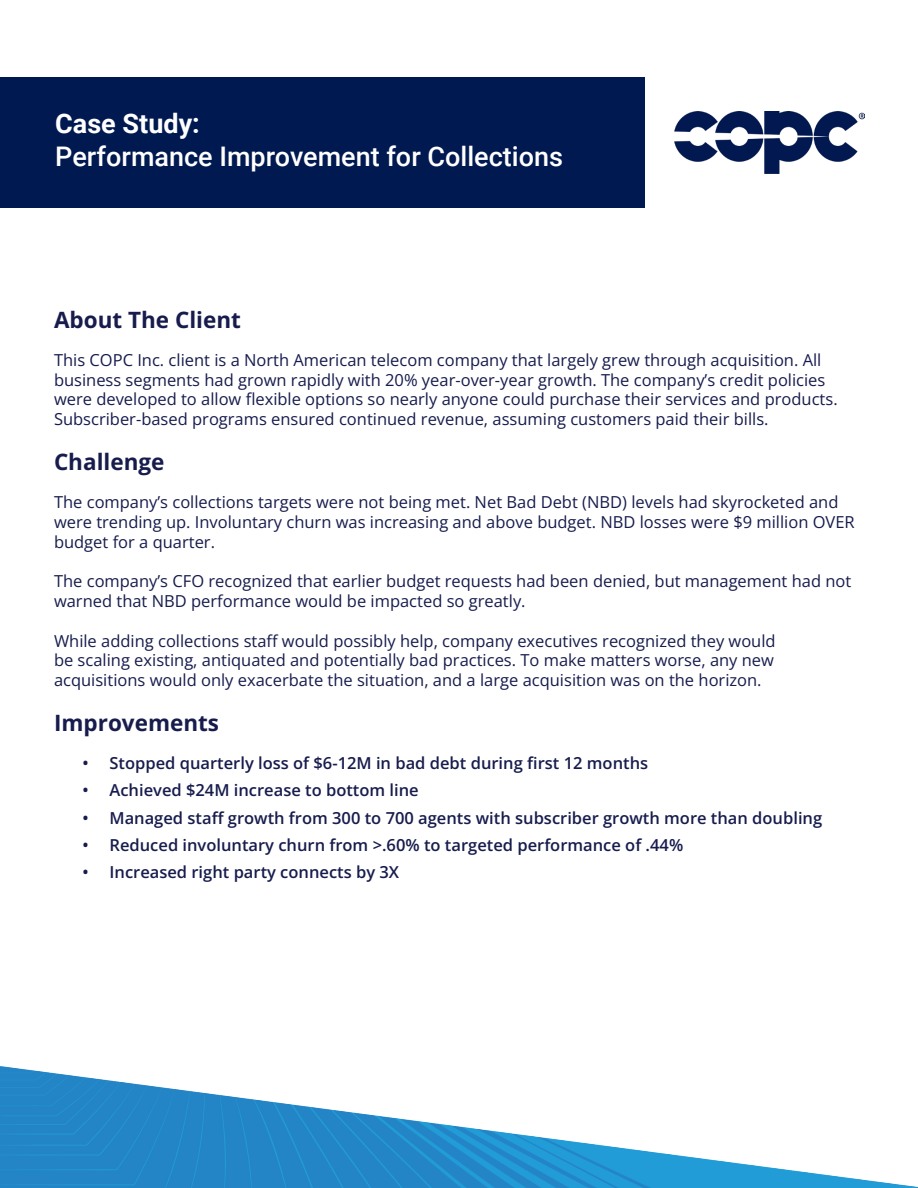
<style>
.page{position:relative;width:918px;height:1188px;background:#fff}
.page>*{position:absolute;margin:0;border:0;box-sizing:border-box;transform-origin:0 0}
.t1{font:500 27px "Roboto";color:#fff}
.t2{font:700 27px "Roboto";color:#fff}
.t3{font:700 22.5px "Open Sans";color:#171c4d}
.t4{font:16.5px/19.8px "Open Sans";color:#171c4d}
.t5{font:600 16.5px "Open Sans";color:#171c4d}
</style>
<div class="page">
<div style="left:0;top:77px;width:645px;height:131px;background:#011951"></div>
<img style="left:0;top:1066px;width:918px;height:122px">
<img style="left:674px;top:112px;width:190px;height:61px">
<p class="t2" style="left:55px;top:104px;width:146px">Case Study:</p>
<p class="t1" style="left:55px;top:137px;width:509px">Performance Improvement for Collections</p>
<p class="t3" style="left:54px;top:304px;width:188px">About The Client</p>
<p class="t4" style="left:54px;top:350px;width:785px">This COPC Inc. client is a North American telecom company that largely grew through acquisition. All business segments had grown rapidly with 20% year-over-year growth. The company’s credit policies were developed to allow flexible options so nearly anyone could purchase their services and products.<br>Subscriber-based programs ensured continued revenue, assuming customers paid their bills.</p>
<p class="t3" style="left:54px;top:447px;width:112px">Challenge</p>
<p class="t4" style="left:54px;top:492px;width:802px">The company’s collections targets were not being met. Net Bad Debt (NBD) levels had skyrocketed and were trending up. Involuntary churn was increasing and above budget. NBD losses were $9 million OVER budget for a quarter.</p>
<p class="t4" style="left:54px;top:571px;width:799px">The company’s CFO recognized that earlier budget requests had been denied, but management had not warned that NBD performance would be impacted so greatly.</p>
<p class="t4" style="left:54px;top:630px;width:723px;text-align:justify">While adding collections staff would possibly help, company executives recognized they would be scaling existing, antiquated and potentially bad practices. To make matters worse, any new acquisitions would only exacerbate the situation, and a large acquisition was on the horizon.</p>
<p class="t3" style="left:54px;top:708px;width:167px">Improvements</p>
<p class="t5" style="left:82px;top:752px;width:567px">• Stopped quarterly loss of $6-12M in bad debt during first 12 months</p>
<p class="t5" style="left:82px;top:779px;width:338px">• Achieved $24M increase to bottom line</p>
<p class="t5" style="left:82px;top:806px;width:741px">• Managed staff growth from 300 to 700 agents with subscriber growth more than doubling</p>
<p class="t5" style="left:82px;top:834px;width:602px">• Reduced involuntary churn from &gt;.60% to targeted performance of .44%</p>
<p class="t5" style="left:82px;top:861px;width:318px">• Increased right party connects by 3X</p>
</div>
